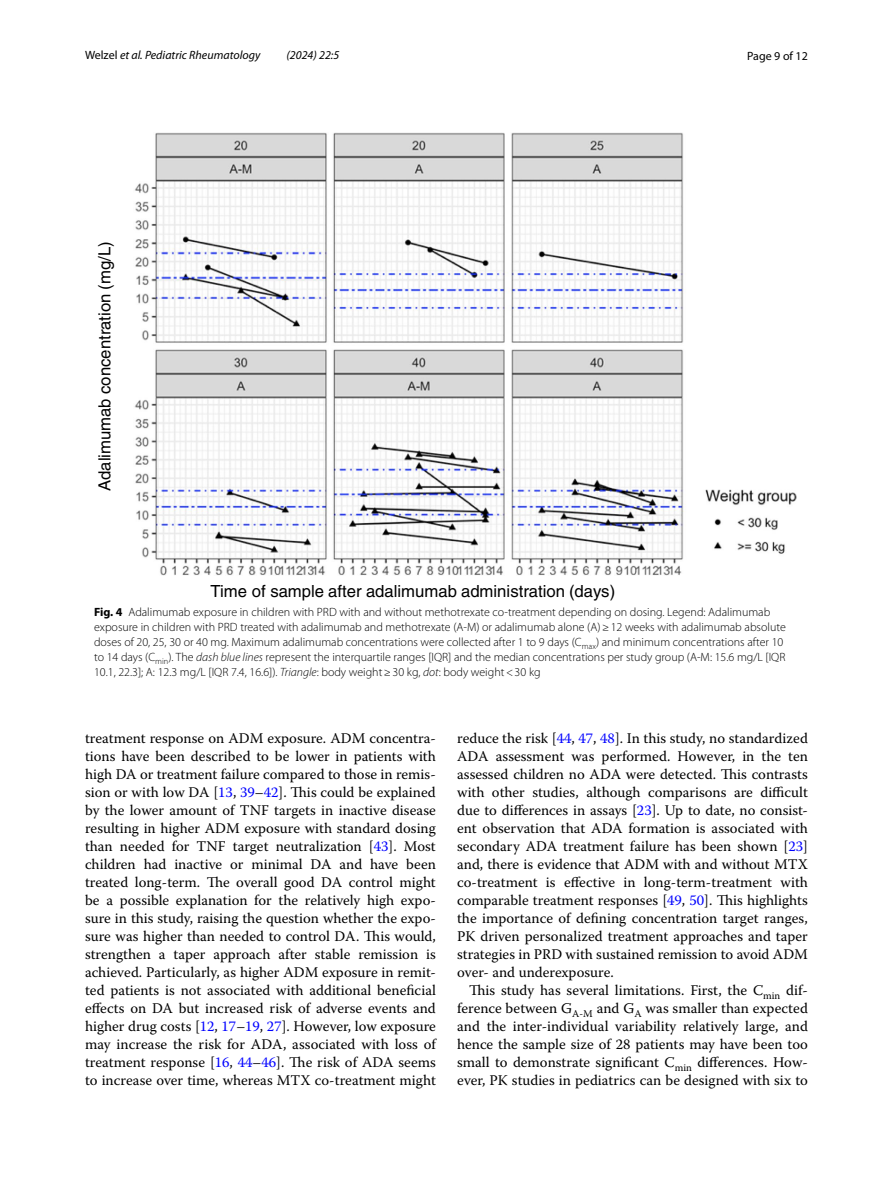
<style>
.page{position:relative;width:893px;height:1187px;background:#fff}
.page>*{position:absolute;margin:0;border:0;box-sizing:border-box;transform-origin:0 0}
.t1{font:16.65px "Helvetica 2";color:#000}
.t2{font:14.7px/18px "Warnock Pro";color:#000;text-align:justify}
.t3{font:300 12px/15px "Myriad Pro";color:#000}
.t4{font:italic 12px "Myriad Pro";color:#000}
.t5{font:12px "Myriad Pro";color:#000}
.s1{font-style:normal}
.s2{font-weight:700}
.s3{font-style:italic}
.s4{color:#00f}
</style>
<div class="page">
<img style="left:134px;top:133px;width:663px;height:442px">
<p class="t4" style="left:85px;top:48px;width:177px"><span class="s1">Welzel</span> et al. Pediatric Rheumatology</p>
<p class="t4" style="left:286px;top:48px;width:54px">(2024) 22:5</p>
<p class="t5" style="left:747px;top:48px;width:62px">Page 9 of 12</p>
<p class="t1" style="left:95px;top:491px;width:251px;rotate:-90deg">A mi l ad mu ba no i t a r t necnoc m( ) L / g</p>
<p class="t1" style="left:211px;top:581px;width:406px">Time of sample after adalimumab administration (days)</p>
<p class="t3" style="left:94px;top:604px;width:693px"><span class="s2">Fig. 4</span> Adalimumab exposure in children with PRD with and without methotrexate co-treatment depending on dosing. Legend: Adalimumab exposure in children with PRD treated with adalimumab and methotrexate (A-M) or adalimumab alone (A)≥12 weeks with adalimumab absolute doses of 20, 25, 30 or 40 mg. Maximum adalimumab concentrations were collected after 1 to 9 days (C<sub>max</sub>) and minimum concentrations after 10 to 14 days (C<sub>min</sub>). The <span class="s3">dash blue lines</span> represent the interquartile ranges [IQR] and the median concentrations per study group (A-M: 15.6 mg/L [IQR 10.1, 22.3]; A: 12.3 mg/L [IQR 7.4, 16.6]). <span class="s3">Triangle</span>: body weight≥30 kg, <span class="s3">dot</span>: body weight&lt;30 kg</p>
<p class="t2" style="left:85px;top:728px;width:352px">treatment response on ADM exposure. ADM concentra&shy;tions have been described to be lower in patients with high DA or treatment failure compared to those in remis&shy;sion or with low DA [<span class="s4">13</span>, <span class="s4">39</span>–<span class="s4">42</span>]. This could be explained by the lower amount of TNF targets in inactive disease resulting in higher ADM exposure with standard dosing than needed for TNF target neutralization [<span class="s4">43</span>]. Most children had inactive or minimal DA and have been treated long-term. The overall good DA control might be a possible explanation for the relatively high expo&shy;sure in this study, raising the question whether the expo&shy;sure was higher than needed to control DA. This would, strengthen a taper approach after stable remission is achieved. Particularly, as higher ADM exposure in remit&shy;ted patients is not associated with additional beneficial effects on DA but increased risk of adverse events and higher drug costs [<span class="s4">12</span>, <span class="s4">17</span>–<span class="s4">19</span>, <span class="s4">27</span>]. However, low exposure may increase the risk for ADA, associated with loss of treatment response [<span class="s4">16</span>, <span class="s4">44</span>–<span class="s4">46</span>]. The risk of ADA seems to increase over time, whereas MTX co-treatment might</p>
<p class="t2" style="left:457px;top:728px;width:352px">reduce the risk [<span class="s4">44</span>, <span class="s4">47</span>, <span class="s4">48</span>]. In this study, no standardized ADA assessment was performed. However, in the ten assessed children no ADA were detected. This contrasts with other studies, although comparisons are difficult due to differences in assays [<span class="s4">23</span>]. Up to date, no consist&shy;ent observation that ADA formation is associated with secondary ADA treatment failure has been shown [<span class="s4">23</span>] and, there is evidence that ADM with and without MTX co-treatment is effective in long-term-treatment with comparable treatment responses [<span class="s4">49</span>, <span class="s4">50</span>]. This highlights the importance of defining concentration target ranges, PK driven personalized treatment approaches and taper strategies in PRD with sustained remission to avoid ADM over- and underexposure.</p>
<p class="t2" style="left:457px;top:980px;width:352px;text-indent:12px">This study has several limitations. First, the C<sub>min</sub> dif&shy;ference between G<sub>A-M</sub> and G<sub>A</sub> was smaller than expected and the inter-individual variability relatively large, and hence the sample size of 28 patients may have been too small to demonstrate significant C<sub>min</sub> differences. How&shy;ever, PK studies in pediatrics can be designed with six to</p>
</div>
